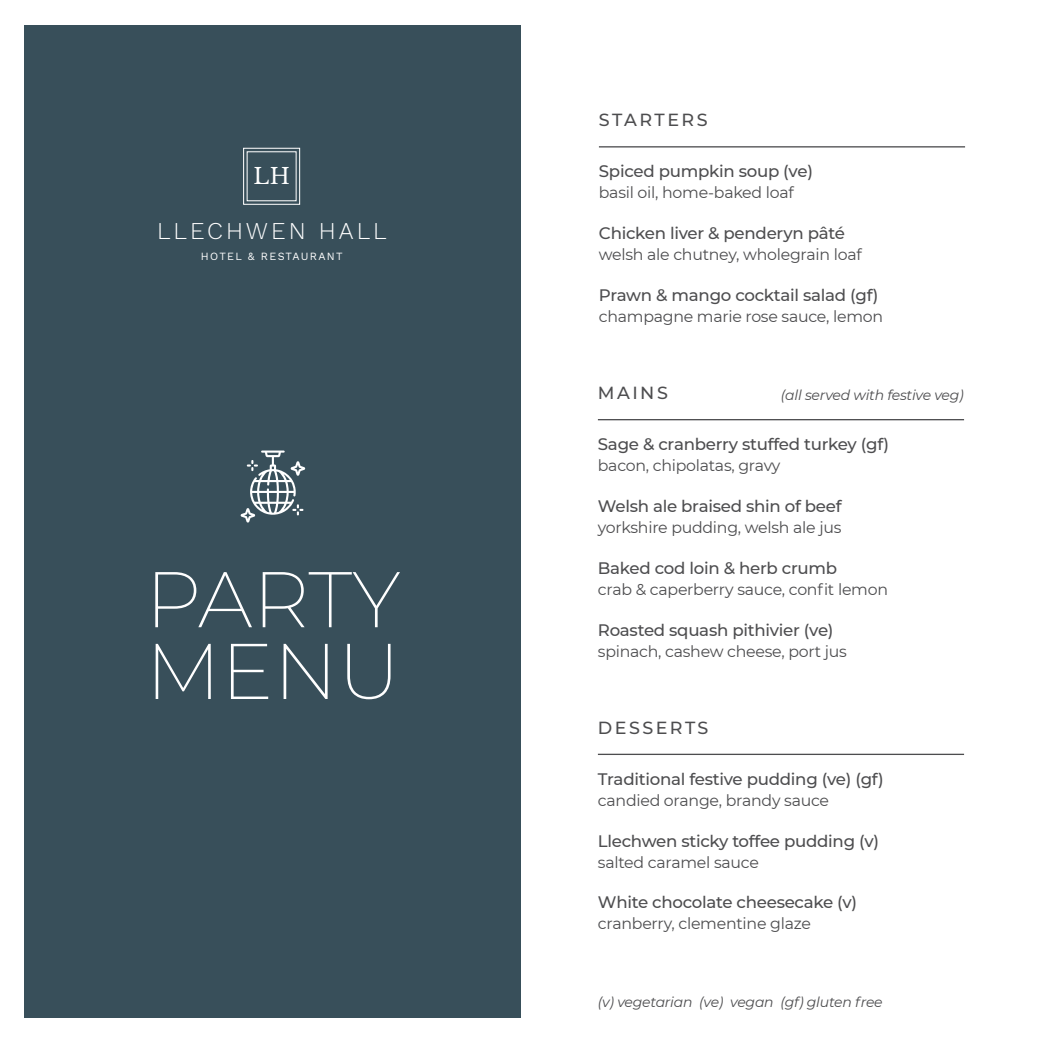
<style>
.page{position:relative;width:1042px;height:1042px;background:#fff}
.page>*{position:absolute;margin:0;border:0;box-sizing:border-box;transform-origin:0 0}
.t1{font:200 78.75px/71.8px "Montserrat";color:#fff}
.t2{font:300 23.8px "Work Sans";letter-spacing:.125em;color:#fff}
.t3{font:21.88px "Libre Baskerville";color:#fff}
.t4{font:500 17.5px "Montserrat";letter-spacing:.14em;color:#4d4d4f}
.t5{font:500 16.62px "Montserrat";letter-spacing:-.015em;color:#4d4d4f}
.t6{font:15.75px "Montserrat";letter-spacing:-.015em;color:#4d4d4f}
.t7{font:italic 14px "Montserrat";letter-spacing:-.015em;color:#4d4d4f}
.t8{font:10.85px "Work Sans";letter-spacing:.12em;color:#fff}
</style>
<div class="page">
<div style="left:25px;top:25px;width:496px;height:992px;background:#384f5a"></div>
<div style="left:243px;top:148px;width:57px;height:57px;border:1px solid #fff"></div>
<div style="left:247px;top:151px;width:50px;height:50px;border:1px solid #fff"></div>
<hr style="left:599px;top:146px;width:366px;height:1px;background:#4d4d4f">
<hr style="left:598px;top:419px;width:366px;height:1px;background:#4d4d4f">
<hr style="left:598px;top:754px;width:366px;height:1px;background:#4d4d4f">
<svg style="left:241px;top:450px;width:64px;height:72px"></svg>
<h3 class="t3" style="left:253px;top:163px;width:38px">LH</h3>
<h2 class="t2" style="left:157px;top:217px;width:231px">LLECHWEN HALL</h2>
<p class="t8" style="left:201px;top:250px;width:143px">HOTEL &amp; RESTAURANT</p>
<h1 class="t1" style="left:145px;top:561px;width:257px">PARTY<br>MENU</h1>
<p class="t4" style="left:599px;top:108px;width:110px">STARTERS</p>
<p class="t5" style="left:599px;top:160px;width:215px">Spiced pumpkin soup (ve)</p>
<p class="t6" style="left:599px;top:182px;width:196px">basil oil, home-baked loaf</p>
<p class="t5" style="left:599px;top:221px;width:247px">Chicken liver &amp; penderyn pâté</p>
<p class="t6" style="left:599px;top:243px;width:264px">welsh ale chutney, wholegrain loaf</p>
<p class="t5" style="left:599px;top:283px;width:281px">Prawn &amp; mango cocktail salad (gf)</p>
<p class="t6" style="left:599px;top:305px;width:286px">champagne marie rose sauce, lemon</p>
<p class="t4" style="left:598px;top:381px;width:71px">MAINS</p>
<p class="t5" style="left:598px;top:432px;width:293px">Sage &amp; cranberry stuffed turkey (gf)</p>
<p class="t6" style="left:598px;top:454px;width:184px">bacon, chipolatas, gravy</p>
<p class="t5" style="left:598px;top:494px;width:245px">Welsh ale braised shin of beef</p>
<p class="t6" style="left:598px;top:516px;width:245px">yorkshire pudding, welsh ale jus</p>
<p class="t5" style="left:598px;top:556px;width:241px">Baked cod loin &amp; herb crumb</p>
<p class="t6" style="left:598px;top:578px;width:292px">crab &amp; caperberry sauce, confit lemon</p>
<p class="t5" style="left:598px;top:618px;width:237px">Roasted squash pithivier (ve)</p>
<p class="t6" style="left:598px;top:640px;width:250px">spinach, cashew cheese, port jus</p>
<p class="t7" style="left:781px;top:385px;width:184px">(all served with festive veg)</p>
<p class="t4" style="left:598px;top:715px;width:112px">DESSERTS</p>
<p class="t5" style="left:598px;top:767px;width:287px">Traditional festive pudding (ve) (gf)</p>
<p class="t6" style="left:598px;top:789px;width:233px">candied orange, brandy sauce</p>
<p class="t5" style="left:598px;top:829px;width:283px">Llechwen sticky toffee pudding (v)</p>
<p class="t6" style="left:598px;top:851px;width:162px">salted caramel sauce</p>
<p class="t5" style="left:598px;top:891px;width:261px">White chocolate cheesecake (v)</p>
<p class="t6" style="left:598px;top:913px;width:214px">cranberry, clementine glaze</p>
<p class="t7" style="left:598px;top:992px;width:286px">(v) vegetarian (ve) vegan (gf) gluten free</p>
</div>
